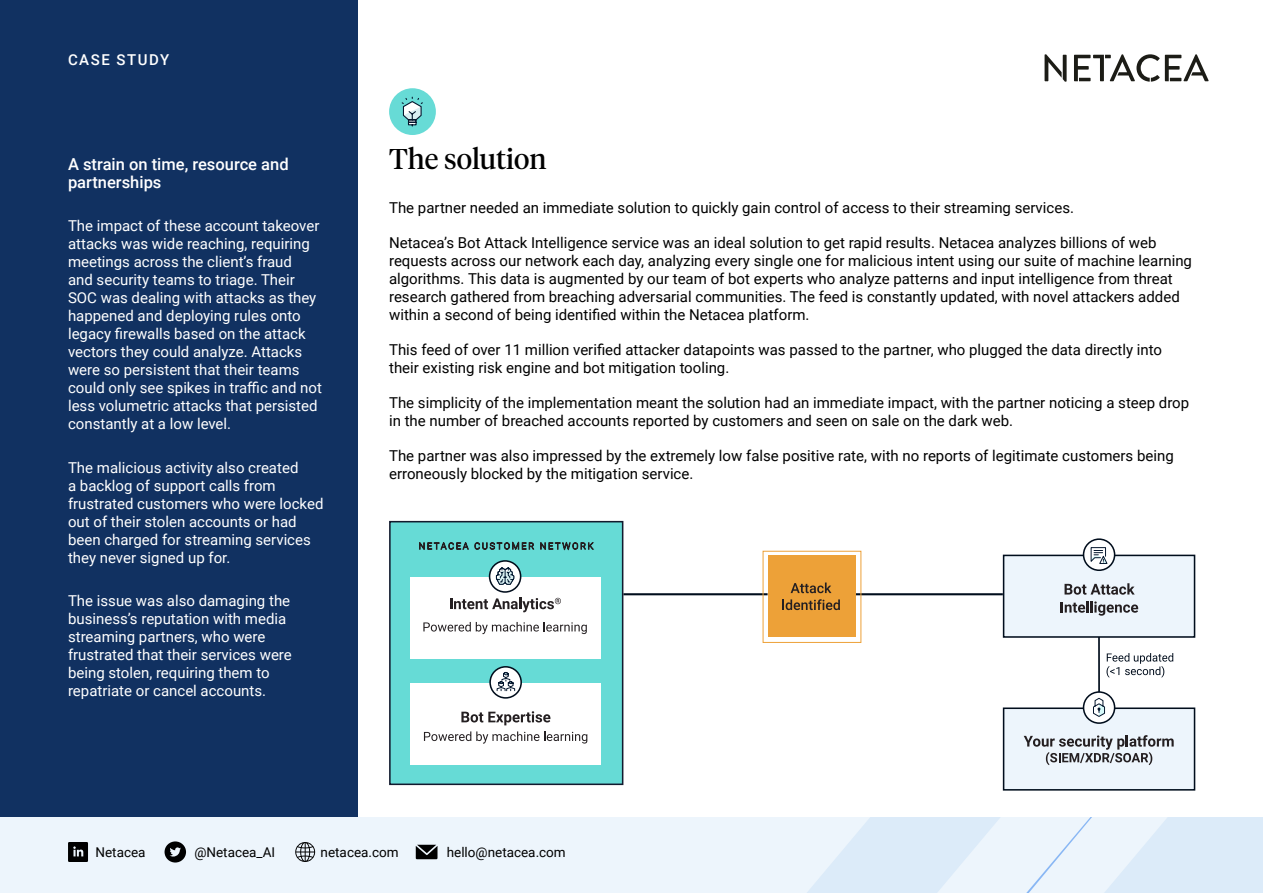
<style>
.page{position:relative;width:1263px;height:893px;background:#fff}
.page>*{position:absolute;margin:0;border:0;box-sizing:border-box;transform-origin:0 0}
.t1{font:28.5px "Tiempos Headline";color:#000}
.t2{font:500 16.5px/18px "Roboto";color:#fff}
.t3{font:15px/18px "Roboto";color:#000}
.t4{font:15px/18px "Roboto";color:#fff}
.t5{font:500 15px "Roboto";letter-spacing:.1em;color:#fff}
.t6{font:13.5px "Roboto";color:#000}
</style>
<div class="page">
<div style="left:0;top:0;width:357px;height:883px;background:#113161"></div>
<svg style="left:1044px;top:54px;width:22px;height:28px"></svg>
<svg style="left:1074px;top:54px;width:135px;height:28px"></svg>
<div style="left:0;top:818px;width:1263px;height:75px;background:#edf5fc"></div>
<svg style="left:807px;top:818px;width:456px;height:75px"></svg>
<div style="left:389px;top:88px;width:47px;height:47px;background:#67dbd6;border-radius:50%"></div>
<svg style="left:401px;top:96px;width:22px;height:31px"></svg>
<div style="left:389px;top:521px;width:234px;height:264px;background:#66dbd6;border:2px solid #121a2e"></div>
<div style="left:410px;top:577px;width:191px;height:82px;background:#fff"></div>
<div style="left:410px;top:683px;width:191px;height:82px;background:#fff"></div>
<svg style="left:419px;top:542px;width:115px;height:8px"></svg>
<svg style="left:540px;top:542px;width:54px;height:8px"></svg>
<svg style="left:450px;top:598px;width:111px;height:14px"></svg>
<svg style="left:461px;top:711px;width:89px;height:14px"></svg>
<svg style="left:423px;top:622px;width:164px;height:12px"></svg>
<svg style="left:424px;top:731px;width:163px;height:13px"></svg>
<div style="left:490px;top:561px;width:31px;height:31px;background:#fff;border-radius:50%"></div>
<div style="left:489px;top:560px;width:32px;height:33px;border:2px solid #000d1c;border-radius:50%"></div>
<svg style="left:490px;top:667px;width:31px;height:31px"></svg>
<div style="left:489px;top:666px;width:33px;height:33px;border:2px solid #000d1c;border-radius:50%"></div>
<svg style="left:496px;top:567px;width:19px;height:18px"></svg>
<div style="left:1003px;top:555px;width:192px;height:83px;background:#edf5fc;border:2px solid #000d1c"></div>
<svg style="left:1064px;top:583px;width:71px;height:12px"></svg>
<svg style="left:1061px;top:601px;width:77px;height:15px"></svg>
<div style="left:1083px;top:539px;width:31px;height:31px;background:#fff;border-radius:50%"></div>
<div style="left:1083px;top:538px;width:32px;height:33px;border:2px solid #000d1c;border-radius:50%"></div>
<div style="left:1003px;top:707px;width:192px;height:84px;background:#edf5fc;border:2px solid #000d1c"></div>
<svg style="left:1024px;top:735px;width:150px;height:30px"></svg>
<div style="left:1083px;top:692px;width:31px;height:31px;background:#fff;border-radius:50%"></div>
<div style="left:1083px;top:691px;width:32px;height:33px;border:2px solid #000d1c;border-radius:50%"></div>
<hr style="left:849px;top:593px;width:154px;height:2px;background:#000d1c">
<hr style="left:623px;top:593px;width:145px;height:2px;background:#000d1c">
<div style="left:768px;top:555px;width:88px;height:82px;background:#eda138"></div>
<div style="left:763px;top:551px;width:98px;height:92px;border:1px solid #eda138"></div>
<svg style="left:791px;top:582px;width:40px;height:11px"></svg>
<svg style="left:782px;top:599px;width:58px;height:11px"></svg>
<svg style="left:1093px;top:697px;width:12px;height:20px"></svg>
<hr style="left:1098px;top:637px;width:2px;height:55px;background:#000d1c">
<svg style="left:1106px;top:653px;width:67px;height:25px"></svg>
<svg style="left:1090px;top:547px;width:18px;height:17px"></svg>
<svg style="left:496px;top:671px;width:19px;height:20px"></svg>
<svg style="left:295px;top:842px;width:20px;height:20px"></svg>
<svg style="left:416px;top:845px;width:21px;height:14px"></svg>
<svg style="left:165px;top:841px;width:21px;height:21px"></svg>
<svg style="left:68px;top:842px;width:20px;height:20px"></svg>
<p class="t5" style="left:68px;top:49px;width:103px">CASE STUDY</p>
<p class="t2" style="left:68px;top:154px;width:222px">A strain on time, resource and partnerships</p>
<p class="t4" style="left:68px;top:216px;width:255px">The impact of these account takeover attacks was wide reaching, requiring meetings across the client’s fraud<br>and security teams to triage. Their SOC was dealing with attacks as they happened and deploying rules onto legacy firewalls based on the attack vectors they could analyze. Attacks were so persistent that their teams could only see spikes in traffic and not less volumetric attacks that persisted constantly at a low level.</p>
<p class="t4" style="left:68px;top:458px;width:257px">The malicious activity also created<br>a backlog of support calls from frustrated customers who were locked out of their stolen accounts or had been charged for streaming services they never signed up for.</p>
<p class="t4" style="left:68px;top:591px;width:225px">The issue was also damaging the business’s reputation with media streaming partners, who were frustrated that their services were being stolen, requiring them to repatriate or cancel accounts.</p>
<h1 class="t1" style="left:389px;top:140px;width:159px">The solution</h1>
<p class="t3" style="left:389px;top:198px;width:686px">The partner needed an immediate solution to quickly gain control of access to their streaming services.</p>
<p class="t3" style="left:389px;top:233px;width:804px">Netacea’s Bot Attack Intelligence service was an ideal solution to get rapid results. Netacea analyzes billions of web requests across our network each day, analyzing every single one for malicious intent using our suite of machine learning algorithms. This data is augmented by our team of bot experts who analyze patterns and input intelligence from threat research gathered from breaching adversarial communities. The feed is constantly updated, with novel attackers added within a second of being identified within the Netacea platform.</p>
<p class="t3" style="left:389px;top:340px;width:774px">This feed of over 11 million verified attacker datapoints was passed to the partner, who plugged the data directly into their existing risk engine and bot mitigation tooling.</p>
<p class="t3" style="left:389px;top:393px;width:802px">The simplicity of the implementation meant the solution had an immediate impact, with the partner noticing a steep drop in the number of breached accounts reported by customers and seen on sale on the dark web.</p>
<p class="t3" style="left:389px;top:446px;width:786px">The partner was also impressed by the extremely low false positive rate, with no reports of legitimate customers being erroneously blocked by the mitigation service.</p>
<p class="t6" style="left:96px;top:842px;width:52px">Netacea</p>
<p class="t6" style="left:194px;top:842px;width:82px">@Netacea_AI</p>
<p class="t6" style="left:321px;top:842px;width:80px">netacea.com</p>
<p class="t6" style="left:447px;top:842px;width:121px">hello@netacea.com</p>
</div>
